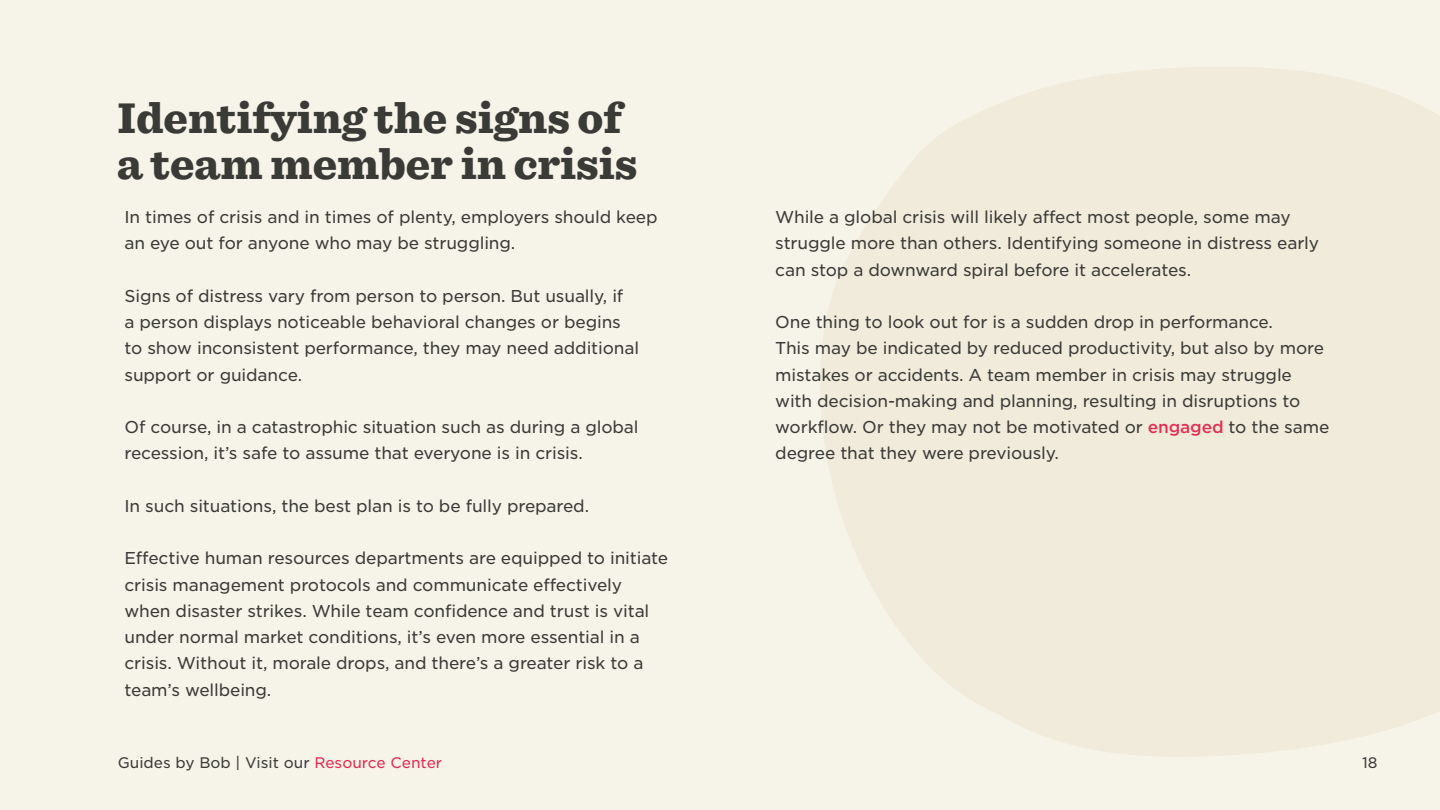
<style>
.page{position:relative;width:1440px;height:810px;background:#f6f3e8}
.page>*{position:absolute;margin:0;border:0;box-sizing:border-box;transform-origin:0 0}
.t1{font:900 45px/46.5px "Sentinel";color:#3a3a37}
.t2{font:16.5px/26.2px "Gotham S Sm";letter-spacing:-.01em;color:#3a3a37}
.t3{font:14.7px "Gotham S Sm";color:#3a3a37}
.s1{color:#e32b52}
.s2{font-weight:500;color:#e52c51}
</style>
<div class="page">
<svg style="left:820px;top:67px;width:620px;height:690px;fill:#f0ebdb"></svg>
<h1 class="t1" style="left:117px;top:94px;width:522px">Identifying the signs of a team member in crisis</h1>
<p class="t2" style="left:124px;top:204px;width:535px">In times of crisis and in times of plenty, employers should keep an eye out for anyone who may be struggling.</p>
<p class="t2" style="left:124px;top:282px;width:516px">Signs of distress vary from person to person. But usually if,<br>a person displays noticeable behavioral changes or begins to show inconsistent performance, they may need additional support or guidance.</p>
<p class="t2" style="left:124px;top:414px;width:516px">Of course in, a catastrophic situation such as during a global recession it, s’ safe to assume that everyone is in crisis.</p>
<p class="t2" style="left:124px;top:492px;width:466px">In such situations, the best plan is to be fully prepared.</p>
<p class="t2" style="left:124px;top:545px;width:545px">Effective human resources departments are equipped to initiate crisis management protocols and communicate effectively when disaster strikes. While team confidence and trust is vital under normal market conditions it, s’ even more essential in a crisis. Without it, morale drops, and there as’ greater risk to a team s’ wellbeing.</p>
<p class="t3" style="left:118px;top:753px;width:326px">Guides by Bob | Visit our <span class="s1">Resource Center</span></p>
<p class="t2" style="left:775px;top:204px;width:545px">While a global crisis will likely affect most people, some may struggle more than others. Identifying someone in distress early can stop a downward spiral before it accelerates.</p>
<p class="t2" style="left:775px;top:309px;width:556px">One thing to look out for is a sudden drop in performance.<br>This may be indicated by reduced productivity, but also by more mistakes or accidents A. team member in crisis may struggle with decision-making and planning, resulting in disruptions to workflow. Or they may not be motivated or <span class="s2">engaged</span> to the same degree that they were previously.</p>
<p class="t3" style="left:1362px;top:753px;width:17px">18</p>
</div>
